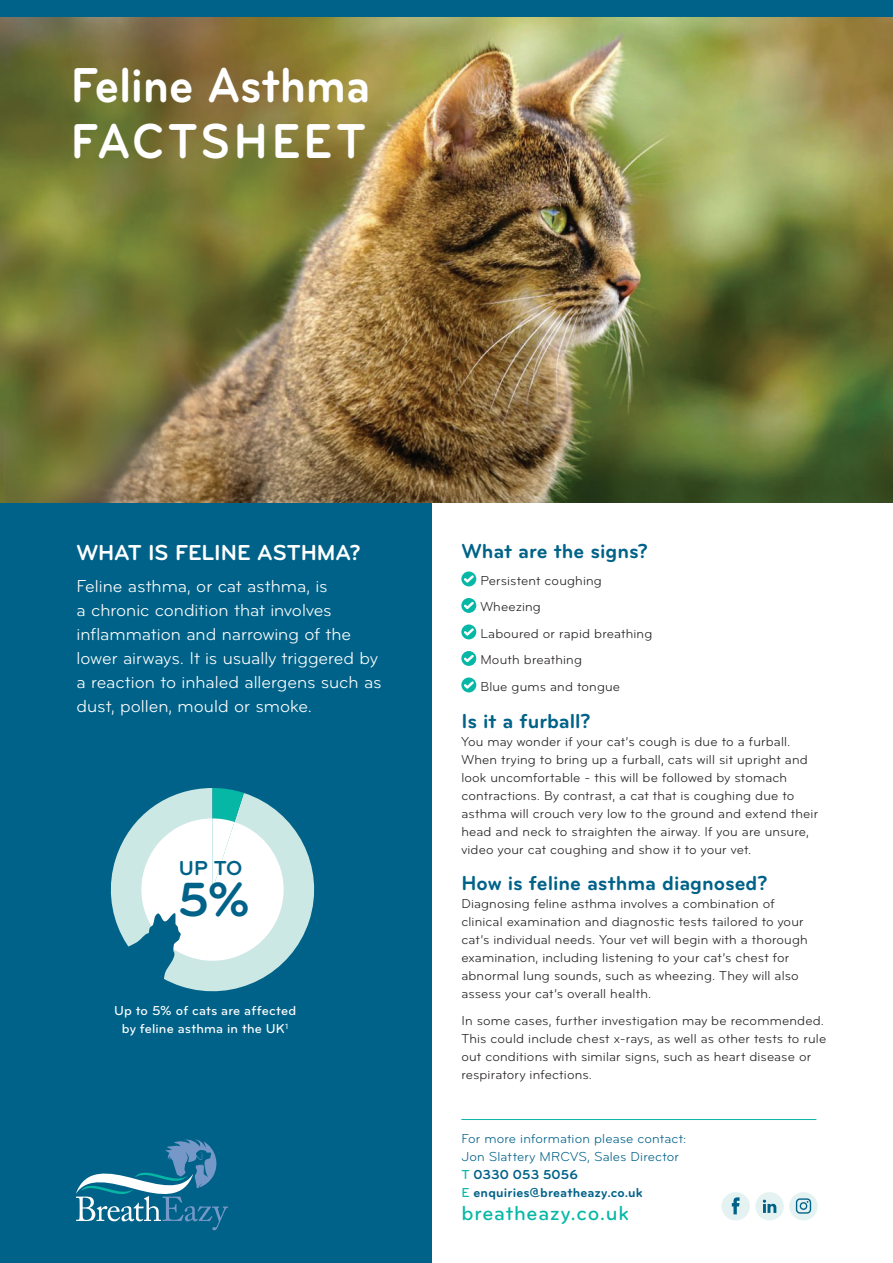
<style>
.page{position:relative;width:893px;height:1263px;background:#fff}
.page>*{position:absolute;margin:0;border:0;box-sizing:border-box;transform-origin:0 0}
.t1{font:700 51px/55.7px "Bryant";letter-spacing:-.005em;color:#fff;scale:.93 1}
.t2{font:700 49.8px "Bryant";color:#006288}
.t3{font:700 22.5px "Bryant";letter-spacing:-.005em;color:#fff}
.t4{font:700 21px "Bryant";letter-spacing:-.005em;color:#006288}
.t5{font:500 21px "Bryant";letter-spacing:.03em;color:#07b7a6}
.t6{font:18px/24px "Bryant";color:#fff}
.t7{font:13.5px/18px "Bryant";letter-spacing:.01em;color:#231f20}
.t8{font:13.5px/18px "Bryant";letter-spacing:.01em;color:#006288}
.t9{font:500 13.5px/18px "Bryant";letter-spacing:.01em;color:#fff;text-align:center}
.s1{font-weight:500;color:#07b7a6}
.s2{font-weight:700}
</style>
<div class="page">
<div style="left:0;top:0;width:893px;height:66px;background:#006288"></div>
<div style="left:0;top:0;width:432px;height:1263px;background:#006288"></div>
<img style="left:0;top:18px;width:893px;height:484px">
<svg style="left:461px;top:571px;width:15px;height:15px"></svg>
<svg style="left:462px;top:573px;width:14px;height:12px"></svg>
<svg style="left:461px;top:598px;width:15px;height:15px"></svg>
<svg style="left:462px;top:600px;width:14px;height:11px"></svg>
<svg style="left:461px;top:624px;width:15px;height:15px"></svg>
<svg style="left:462px;top:626px;width:14px;height:12px"></svg>
<svg style="left:461px;top:651px;width:15px;height:15px"></svg>
<svg style="left:462px;top:653px;width:14px;height:11px"></svg>
<svg style="left:461px;top:677px;width:15px;height:15px"></svg>
<svg style="left:462px;top:679px;width:14px;height:12px"></svg>
<svg style="left:292px;top:826px;width:23px;height:127px;fill:#cce8e4"></svg>
<svg style="left:110px;top:788px;width:182px;height:204px"></svg>
<svg style="left:76px;top:1139px;width:152px;height:91px"></svg>
<hr style="left:461px;top:1119px;width:355px;height:1px;background:#07b7a6">
<div style="left:755px;top:1192px;width:29px;height:28px;background:#e4f2f1;border-radius:50%"></div>
<svg style="left:763px;top:1200px;width:13px;height:13px"></svg>
<svg style="left:789px;top:1192px;width:29px;height:28px"></svg>
<svg style="left:796px;top:1198px;width:15px;height:15px"></svg>
<div style="left:721px;top:1192px;width:29px;height:28px;background:#e4f2f1;border-radius:50%"></div>
<svg style="left:732px;top:1197px;width:8px;height:17px"></svg>
<h1 class="t1" style="left:71px;top:57px;width:323px">Feline Asthma<br>FACTSHEET</h1>
<h3 class="t3" style="left:77px;top:538px;width:285px">WHAT IS FELINE ASTHMA?</h3>
<h3 class="t6" style="left:77px;top:574px;width:307px">Feline asthma, or cat asthma, is<br>a chronic condition that involves inflammation and narrowing of the lower airways. It is usually triggered by a reaction to inhaled allergens such as dust, pollen, mould or smoke.</h3>
<h3 class="t4" style="left:179px;top:855px;width:65px">UP TO</h3>
<h2 class="t2" style="left:178px;top:868px;width:73px">5%</h2>
<p class="t9" style="left:114px;top:1001px;width:184px">Up to 5% of cats are affected by feline asthma in the UK<sup>1</sup></p>
<h3 class="t4" style="left:461px;top:538px;width:188px">What are the signs?</h3>
<p class="t7" style="left:480px;top:567px;width:173px;line-height:26.5px">Persistent coughing<br>Wheezing<br>Laboured or rapid breathing<br>Mouth breathing<br>Blue gums and tongue</p>
<h3 class="t4" style="left:461px;top:708px;width:131px">Is it a furball?</h3>
<p class="t7" style="left:461px;top:732px;width:358px">You may wonder if your cat’s cough is due to a furball.<br>When trying to bring up a furball, cats will sit upright and look uncomfortable - this will be followed by stomach contractions. By contrast, a cat that is coughing due to asthma will crouch very low to the ground and extend their head and neck to straighten the airway. If you are unsure, video your cat coughing and show it to your vet.</p>
<h3 class="t4" style="left:461px;top:870px;width:307px">How is feline asthma diagnosed?</h3>
<p class="t7" style="left:461px;top:895px;width:348px">Diagnosing feline asthma involves a combination of clinical examination and diagnostic tests tailored to your cat’s individual needs. Your vet will begin with a thorough examination, including listening to your cat’s chest for abnormal lung sounds, such as wheezing. They will also assess your cat’s overall health.</p>
<p class="t7" style="left:461px;top:1011px;width:366px">In some cases, further investigation may be recommended.<br>This could include chest x-rays, as well as other tests to rule out conditions with similar signs, such as heart disease or respiratory infections.</p>
<p class="t8" style="left:461px;top:1129px;width:226px">For more information please contact:<br>Jon Slattery MRCVS, Sales Director<br><span class="s1">T</span> <span class="s2">0330 053 5056<br></span><span class="s1">E</span> <span class="s2">enquiries@breatheazy.co.uk</span></p>
<h3 class="t5" style="left:461px;top:1200px;width:169px">breatheazy.co.uk</h3>
</div>
